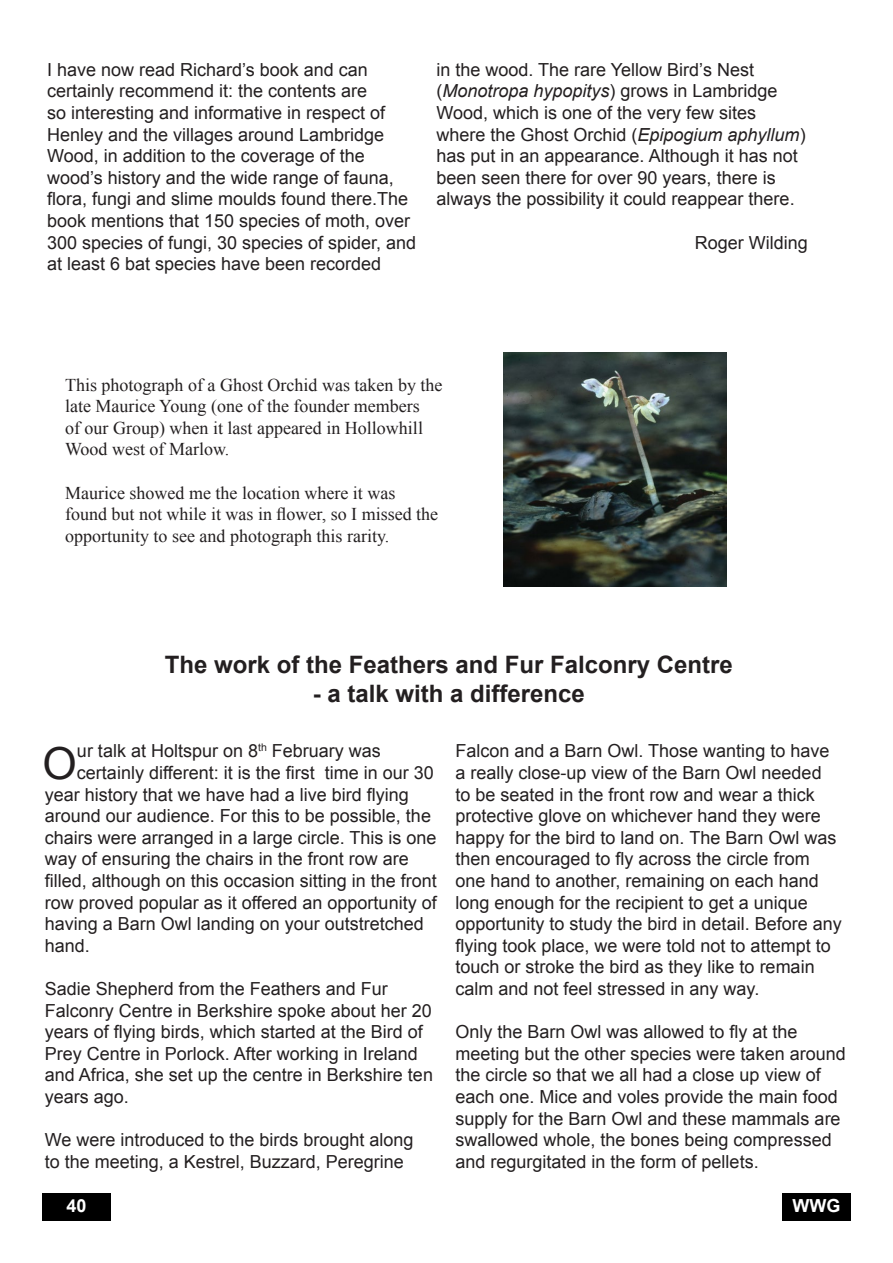
<style>
.page{position:relative;width:893px;height:1263px;background:#fff}
.page>*{position:absolute;margin:0;border:0;box-sizing:border-box;transform-origin:0 0}
.t1{font:44.1px "Arial";color:#231f20}
.t2{font:700 24px "Arial";color:#231f20}
.t3{font:18px/21.6px "Arial";color:#231f20}
.t4{font:18px/21.6px "Times New Roman";color:#231f20}
.t5{font:700 18px "Arial";color:#fff}
.s1{font-style:italic}
</style>
<div class="page">
<div style="left:782px;top:1193px;width:68px;height:27px;background:#000"></div>
<div style="left:43px;top:1193px;width:68px;height:27px;background:#000"></div>
<img style="left:503px;top:352px;width:223px;height:234px">
<p class="t3" style="left:47px;top:59px;width:371px">I have now read Richard’s book and can certainly recommend it: the contents are<br>so interesting and informative in respect of Henley and the villages around Lambridge Wood, in addition to the coverage of the wood’s history and the wide range of fauna, flora, fungi and slime moulds found there.The book mentions that 150 species of moth, over 300 species of fungi, 30 species of spider, and at least 6 bat species have been recorded</p>
<p class="t3" style="left:436px;top:59px;width:371px">in the wood. The rare Yellow Bird’s Nest (<span class="s1">Monotropa hypopitys</span>) grows in Lambridge Wood, which is one of the very few sites where the Ghost Orchid (<span class="s1">Epipogium aphyllum</span>) has put in an appearance. Although it has not been seen there for over 90 years, there is always the possibility it could reappear there.</p>
<p class="t3" style="left:695px;top:232px;width:115px">Roger Wilding</p>
<p class="t4" style="left:65px;top:373px;width:379px">This photograph of a Ghost Orchid was taken by the late Maurice Young (one of the founder members<br>of our Group) when it last appeared in Hollowhill Wood west of Marlow.</p>
<p class="t4" style="left:65px;top:481px;width:375px">Maurice showed me the location where it was found but not while it was in flower, so I missed the opportunity to see and photograph this rarity.</p>
<h2 class="t2" style="left:165px;top:649px;width:570px">The work of the Feathers and Fur Falconry Centre</h2>
<h2 class="t2" style="left:313px;top:677px;width:274px">- a talk with a difference</h2>
<h1 class="t1" style="left:43px;top:734px;width:36px">O</h1>
<p class="t3" style="left:77px;top:740px;width:305px">ur talk at Holtspur on 8<sup>th</sup> February was</p>
<p class="t3" style="left:77px;top:762px;width:358px">certainly different: it is the first time in our 30</p>
<p class="t3" style="left:45px;top:783px;width:366px">year history that we have had a live bird flying</p>
<p class="t3" style="left:45px;top:805px;width:388px">around our audience. For this to be possible, the</p>
<p class="t3" style="left:45px;top:827px;width:393px">chairs were arranged in a large circle. This is one</p>
<p class="t3" style="left:45px;top:848px;width:366px">way of ensuring the chairs in the front row are</p>
<p class="t3" style="left:45px;top:870px;width:394px">filled, although on this occasion sitting in the front</p>
<p class="t3" style="left:45px;top:891px;width:393px">row proved popular as it offered an opportunity of</p>
<p class="t3" style="left:45px;top:913px;width:381px">having a Barn Owl landing on your outstretched</p>
<p class="t3" style="left:45px;top:935px;width:47px">hand.</p>
<p class="t3" style="left:45px;top:978px;width:390px">Sadie Shepherd from the Feathers and Fur Falconry Centre in Berkshire spoke about her 20 years of flying birds, which started at the Bird of Prey Centre in Porlock. After working in Ireland and Africa, she set up the centre in Berkshire ten years ago.</p>
<p class="t3" style="left:45px;top:1129px;width:370px">We were introduced to the birds brought along to the meeting, a Kestrel, Buzzard, Peregrine</p>
<p class="t3" style="left:455px;top:740px;width:388px">Falcon and a Barn Owl. Those wanting to have a really close-up view of the Barn Owl needed<br>to be seated in the front row and wear a thick protective glove on whichever hand they were happy for the bird to land on. The Barn Owl was then encouraged to fly across the circle from one hand to another, remaining on each hand long enough for the recipient to get a unique opportunity to study the bird in detail. Before any flying took place, we were told not to attempt to touch or stroke the bird as they like to remain calm and not feel stressed in any way.</p>
<p class="t3" style="left:455px;top:1021px;width:392px">Only the Barn Owl was allowed to fly at the meeting but the other species were taken around the circle so that we all had a close up view of each one. Mice and voles provide the main food supply for the Barn Owl and these mammals are swallowed whole, the bones being compressed and regurgitated in the form of pellets.</p>
<p class="t5" style="left:67px;top:1194px;width:22px">40</p>
<p class="t5" style="left:792px;top:1194px;width:49px">WWG</p>
</div>
